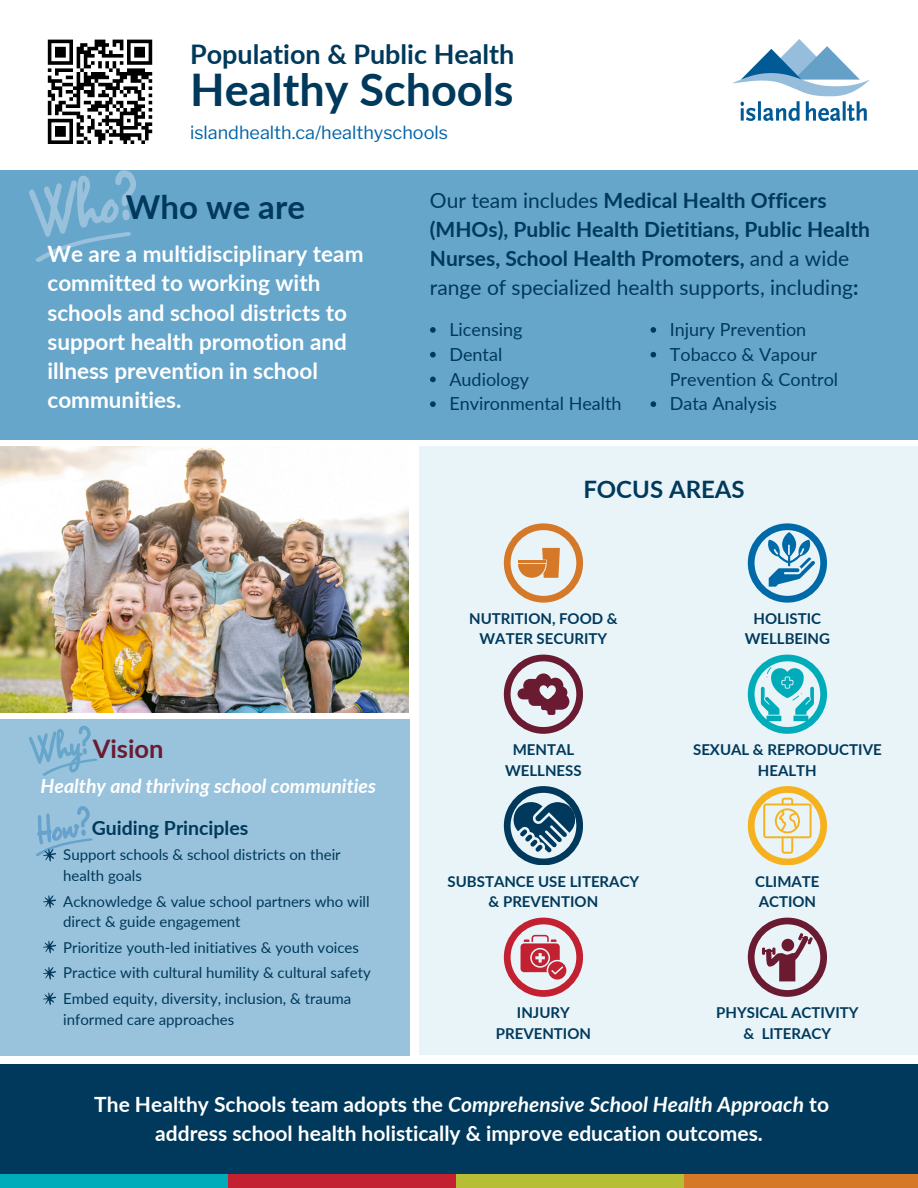
<style>
.page{position:relative;width:918px;height:1188px;background:#fff}
.page>*{position:absolute;margin:0;border:0;box-sizing:border-box;transform-origin:0 0}
.t1{font:700 45px "Lato";color:#00395b}
.t2{font:700 33px "Lato";color:#00395b}
.t3{font:700 27px "Lato";color:#00395b}
.t4{font:700 25.5px "Lato";color:#6a1b31}
.t5{font:700 24px "Lato";color:#00395b}
.t6{font:700 22.5px/29.2px "Lato";color:#fff}
.t7{font:700 21px/29.2px "Lato";color:#00395b}
.t8{font:700 21px/29.2px "Lato";color:#fff;text-align:center}
.t9{font:italic 700 19.5px "Lato";color:#fff}
.t10{font:700 19.5px "Lato";color:#00395b}
.t11{font:18px/24.8px "Lato";color:#00395b}
.t12{font:18px "Libre Franklin";color:#0064a8}
.t13{font:15px/20.7px "Lato";color:#00395b}
.t14{font:700 15px/20.2px "Lato";color:#00395b;text-align:center}
.s1{font-weight:400}
.s2{font-style:italic}
</style>
<div class="page">
<div style="left:0;top:1144px;width:234px;height:44px;background:#00acba"></div>
<div style="left:228px;top:1144px;width:234px;height:44px;background:#c32032"></div>
<div style="left:419px;top:447px;width:499px;height:608px;background:#e9f4f9"></div>
<div style="left:0;top:719px;width:410px;height:337px;background:#99c3dc"></div>
<div style="left:456px;top:1144px;width:234px;height:44px;background:#b5be35"></div>
<div style="left:684px;top:1144px;width:234px;height:44px;background:#d57827"></div>
<svg style="left:47px;top:39px;width:106px;height:105px"></svg>
<img style="left:732px;top:39px;width:137px;height:81px">
<svg style="left:36px;top:806px;width:57px;height:55px"></svg>
<svg style="left:43px;top:895px;width:13px;height:13px"></svg>
<svg style="left:43px;top:967px;width:13px;height:12px"></svg>
<svg style="left:43px;top:993px;width:13px;height:12px"></svg>
<svg style="left:43px;top:941px;width:13px;height:12px"></svg>
<div style="left:0;top:1064px;width:918px;height:109px;background:#00395b"></div>
<div style="left:1px;top:170px;width:917px;height:270px;background:#66a6cb"></div>
<svg style="left:29px;top:170px;width:107px;height:92px"></svg>
<img style="left:0;top:447px;width:408px;height:265px">
<svg style="left:504px;top:523px;width:79px;height:79px"></svg>
<svg style="left:504px;top:655px;width:79px;height:78px"></svg>
<svg style="left:504px;top:786px;width:79px;height:79px"></svg>
<svg style="left:748px;top:523px;width:79px;height:79px"></svg>
<svg style="left:748px;top:655px;width:79px;height:78px"></svg>
<svg style="left:748px;top:786px;width:79px;height:79px"></svg>
<svg style="left:748px;top:918px;width:79px;height:78px"></svg>
<svg style="left:504px;top:918px;width:79px;height:78px"></svg>
<svg style="left:430px;top:327px;width:6px;height:6px"></svg>
<svg style="left:430px;top:352px;width:6px;height:5px"></svg>
<svg style="left:430px;top:377px;width:6px;height:5px"></svg>
<svg style="left:430px;top:401px;width:6px;height:6px"></svg>
<svg style="left:651px;top:327px;width:5px;height:6px"></svg>
<svg style="left:651px;top:352px;width:5px;height:5px"></svg>
<svg style="left:651px;top:401px;width:5px;height:6px"></svg>
<svg style="left:29px;top:726px;width:69px;height:50px"></svg>
<p class="t3" style="left:190px;top:38px;width:326px">Population &amp; Public Health</p>
<p class="t1" style="left:190px;top:61px;width:325px">Healthy Schools</p>
<p class="t12" style="left:190px;top:121px;width:259px">islandhealth.ca/healthyschools</p>
<p class="t2" style="left:126px;top:186px;width:181px">Who we are</p>
<h5 class="t7" style="left:430px;top:185px;width:442px"><span class="s1">Our team includes</span> Medical Health Officers (MHOs), Public Health Dietitians, Public Health Nurses, School Health Promoters, <span class="s1">and a wide range of specialized health supports, including</span>:</h5>
<h6 class="t6" style="left:47px;top:239px;width:318px">We are a multidisciplinary team committed to working with schools and school districts to support health promotion and illness prevention in school communities.</h6>
<p class="t11" style="left:449px;top:317px;width:75px">Licensing</p>
<p class="t11" style="left:449px;top:342px;width:54px">Dental</p>
<p class="t11" style="left:449px;top:366px;width:81px">Audiology</p>
<p class="t11" style="left:449px;top:391px;width:174px">Environmental Health</p>
<p class="t11" style="left:670px;top:317px;width:138px">Injury Prevention</p>
<h2 class="t11" style="left:670px;top:342px;width:170px">Tobacco &amp; Vapour<br>Prevention &amp; Control</h2>
<h5 class="t11" style="left:670px;top:391px;width:109px">Data Analysis</h5>
<p class="t5" style="left:583px;top:474px;width:163px">FOCUS AREAS</p>
<h3 class="t4" style="left:93px;top:733px;width:72px">Vision</h3>
<p class="t9" style="left:41px;top:774px;width:337px">Healthy and thriving school communities</p>
<p class="t10" style="left:92px;top:816px;width:158px">Guiding Principles</p>
<p class="t13" style="left:63px;top:844px;width:279px">Support schools &amp; school districts on their health goals</p>
<p class="t13" style="left:63px;top:891px;width:308px">Acknowledge &amp; value school partners who will direct &amp; guide engagement</p>
<p class="t13" style="left:63px;top:937px;width:297px">Prioritize youth-led initiatives &amp; youth voices</p>
<h1 class="t13" style="left:63px;top:962px;width:309px">Practice with cultural humility &amp; cultural safety</h1>
<h4 class="t13" style="left:63px;top:988px;width:289px">Embed equity, diversity, inclusion, &amp; trauma informed care approaches</h4>
<p class="t14" style="left:469px;top:608px;width:150px">NUTRITION, FOOD &amp;<br>WATER SECURITY</p>
<p class="t14" style="left:745px;top:608px;width:87px">HOLISTIC<br>WELLBEING</p>
<p class="t14" style="left:505px;top:740px;width:78px">MENTAL<br>WELLNESS</p>
<p class="t14" style="left:693px;top:740px;width:190px">SEXUAL &amp; REPRODUCTIVE<br>HEALTH</p>
<p class="t14" style="left:448px;top:871px;width:193px">SUBSTANCE USE LITERACY &amp; PREVENTION</p>
<p class="t14" style="left:755px;top:871px;width:66px">CLIMATE</p>
<p class="t14" style="left:759px;top:891px;width:59px">ACTION</p>
<p class="t14" style="left:496px;top:1003px;width:97px">INJURY<br>PREVENTION</p>
<p class="t14" style="left:716px;top:1003px;width:144px">PHYSICAL ACTIVITY &amp; LITERACY</p>
<p class="t8" style="left:94px;top:1089px;width:736px">The Healthy Schools team adopts the <span class="s2">Comprehensive School Health Approach</span> to address school health holistically &amp; improve education outcomes.</p>
</div>
